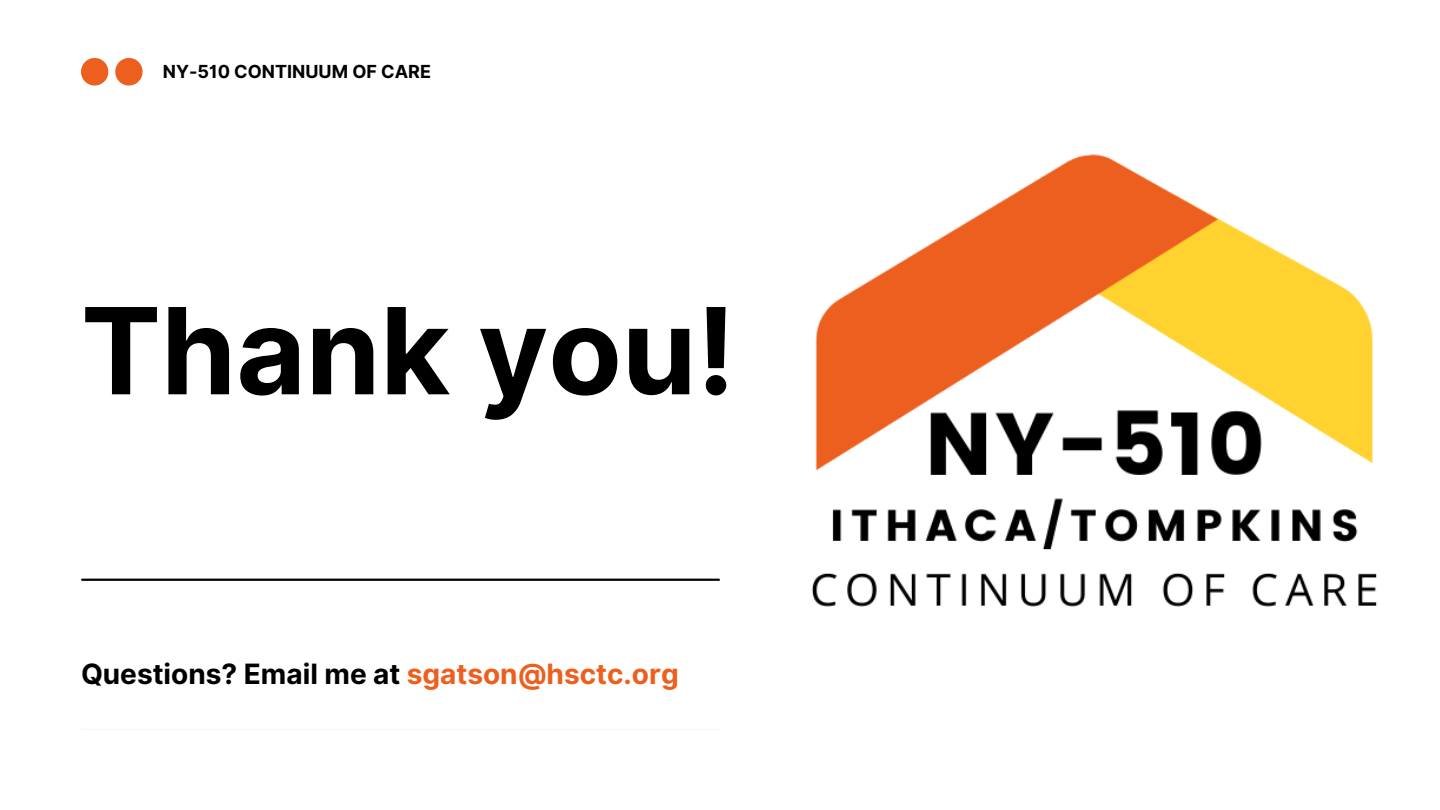
<style>
.page{position:relative;width:1440px;height:810px;background:#fff}
.page>*{position:absolute;margin:0;border:0;box-sizing:border-box;transform-origin:0 0}
.t1{font:700 120px "Inter";color:#000}
.t2{font:700 28px "Inter";color:#000}
.t3{font:700 18px "Inter";color:#000}
.s1{color:#ed5f1e}
</style>
<div class="page">
<img style="left:811px;top:154px;width:566px;height:453px">
<hr style="left:81px;top:729px;width:639px;height:1px;background:#f8f7f7">
<hr style="left:82px;top:579px;width:637px;height:2px;background:#000">
<svg style="left:81px;top:58px;width:27px;height:28px"></svg>
<svg style="left:115px;top:58px;width:27px;height:28px"></svg>
<p class="t3" style="left:163px;top:61px;width:270px">NY-510 CONTINUUM OF CARE</p>
<h1 class="t1" style="left:81px;top:279px;width:656px">Thank you!</h1>
<p class="t2" style="left:81px;top:657px;width:599px">Questions? Email me at <span class="s1">sgatson@hsctc.org</span></p>
</div>
